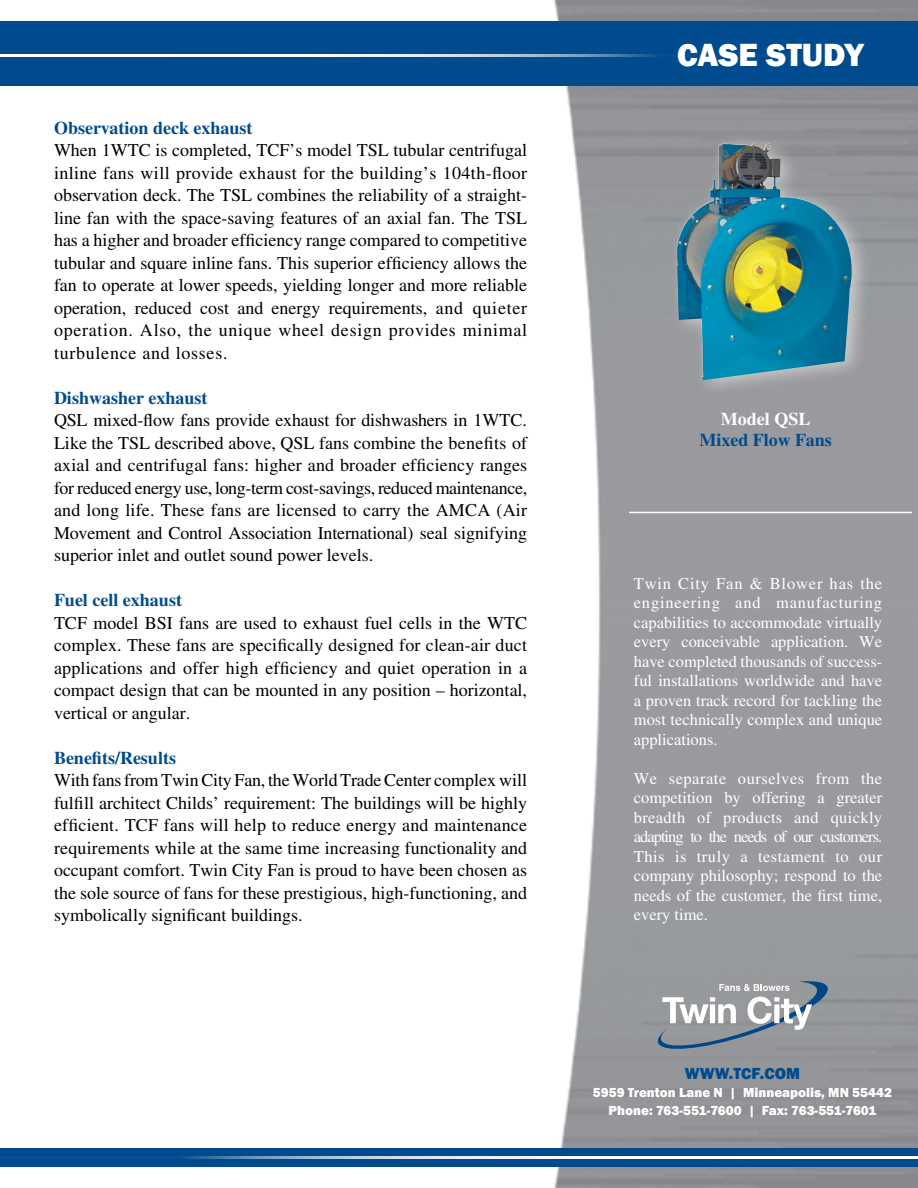
<style>
.page{position:relative;width:918px;height:1188px;background:#fff}
.page>*{position:absolute;margin:0;border:0;box-sizing:border-box;transform-origin:0 0}
.t1{font:800 33px "Franklin Gothic";color:#fff}
.t2{font:18px/22.5px "Times";color:#000;text-align:justify}
.t3{font:700 18px "Times";color:#004b8d}
.t4{font:700 18px "Times";color:#fff}
.t5{font:16.5px/19.5px "Times";color:#fff;text-align:justify}
.t6{font:800 16.5px "Franklin Gothic";color:#004b8d}
.t7{font:800 13.5px/18px "Franklin Gothic";color:#fff;text-align:center}
</style>
<div class="page">
<img style="left:546px;top:0;width:372px;height:1188px">
<svg style="left:657px;top:980px;width:172px;height:69px;background:#9ba2a8"></svg>
<hr style="left:629px;top:512px;width:283px;height:1px;background:#fff">
<div style="left:669px;top:133px;width:204px;height:264px;background:#fff;opacity:.5"></div>
<img style="left:672px;top:143px;width:183px;height:237px">
<div style="left:0;top:21px;width:918px;height:65px;background:#004b8d"></div>
<hr style="left:0;top:54px;width:814px;height:3px;background:#fff">
<div style="left:0;top:1148px;width:918px;height:18px;background:#004b8d"></div>
<hr style="left:0;top:1156px;width:918px;height:3px;background:#fff">
<p class="t3" style="left:54px;top:117px;width:200px">Observation deck exhaust</p>
<p class="t2" style="left:54px;top:139px;width:475px">When 1WTC is completed, TCF’s model TSL tubular centrifugal inline fans will provide exhaust for the building’s 104th-floor observation deck. The TSL combines the reliability of a straight&shy;line fan with the space-saving features of an axial fan. The TSL has a higher and broader efficiency range compared to competitive tubular and square inline fans. This superior efficiency allows the fan to operate at lower speeds, yielding longer and more reliable operation, reduced cost and energy requirements, and quieter operation. Also, the unique wheel design provides minimal turbulence and losses.</p>
<p class="t3" style="left:54px;top:387px;width:155px">Dishwasher exhaust</p>
<p class="t2" style="left:54px;top:409px;width:475px">QSL mixed-flow fans provide exhaust for dishwashers in 1WTC.<br>Like the TSL described above, QSL fans combine the benefits of axial and centrifugal fans: higher and broader efficiency ranges for reduced energy use, long-term cost-savings, reduced maintenance, and long life. These fans are licensed to carry the AMCA (Air Movement and Control Association International) seal signifying superior inlet and outlet sound power levels.</p>
<p class="t3" style="left:54px;top:590px;width:129px">Fuel cell exhaust</p>
<p class="t2" style="left:54px;top:612px;width:475px">TCF model BSI fans are used to exhaust fuel cells in the WTC complex. These fans are specifically designed for clean-air duct applications and offer high efficiency and quiet operation in a compact design that can be mounted in any position – horizontal, vertical or angular.</p>
<p class="t3" style="left:54px;top:747px;width:124px">Benefits/Results</p>
<p class="t2" style="left:54px;top:769px;width:475px">With fans from Twin City Fan, the World Trade Center complex will fulfill architect Childs’ requirement: The buildings will be highly efficient. TCF fans will help to reduce energy and maintenance requirements while at the same time increasing functionality and occupant comfort. Twin City Fan is proud to have been chosen as the sole source of fans for these prestigious, high-functioning, and symbolically significant buildings.</p>
<h1 class="t1" style="left:677px;top:33px;width:188px">Case Study</h1>
<p class="t4" style="left:721px;top:408px;width:91px">Model QSL</p>
<p class="t3" style="left:699px;top:429px;width:134px">Mixed Flow Fans</p>
<p class="t5" style="left:634px;top:573px;width:250px">Twin City Fan &amp; Blower has the engineering and manufacturing capabilities to accommodate virtually every conceivable application. We have completed thousands of success&shy;ful installations worldwide and have a proven track record for tackling the most technically complex and unique applications.</p>
<p class="t5" style="left:634px;top:768px;width:250px">We separate ourselves from the competition by offering a greater breadth of products and quickly adapting to the needs of our customers.<br>This is truly a testament to our company philosophy; respond to the needs of the customer, the first time, every time.</p>
<p class="t6" style="left:685px;top:1063px;width:117px">www.tcf.com</p>
<p class="t7" style="left:593px;top:1084px;width:301px">5959 Trenton Lane N | Minneapolis, MN 55442<br>Phone: 763-551-7600 | Fax: 763-551-7601</p>
</div>
